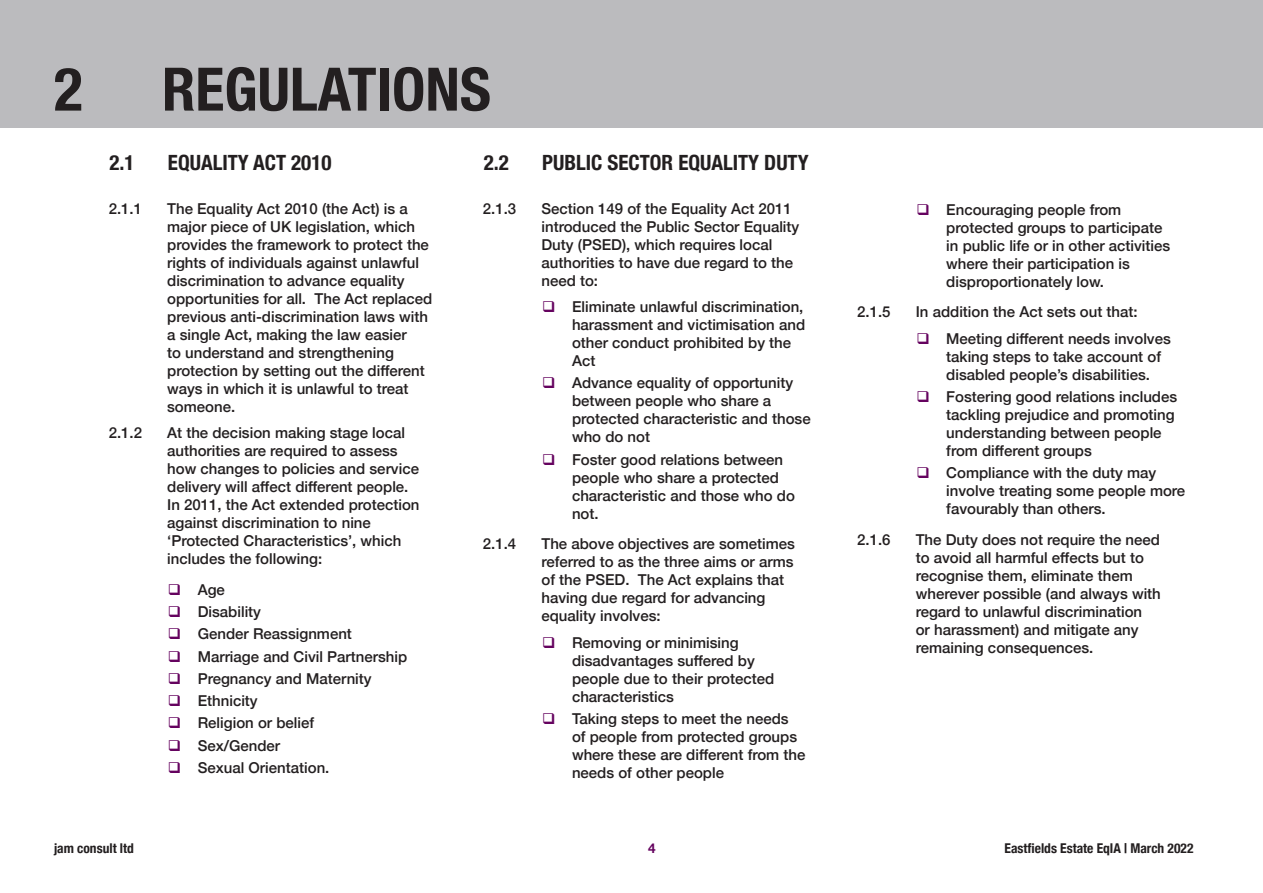
<style>
.page{position:relative;width:1263px;height:893px;background:#fff}
.page>*{position:absolute;margin:0;border:0;box-sizing:border-box;transform-origin:0 0}
.t1{font:700 condensed 60px "Helvetica Neue";color:#231f20}
.t2{font:700 condensed 21px "Helvetica Neue";color:#231f20}
.t3{font:500 15px/18px "Helvetica Neue";color:#231f20}
.t4{font:700 condensed 13.5px "Helvetica Neue";color:#231f20}
.t5{font:700 13.5px "Helvetica Neue";color:#65035f}
.s1{color:#65035f}
</style>
<div class="page">
<div style="left:0;top:0;width:1263px;height:128px;background:#bbbbbe"></div>
<h1 class="t1" style="left:54px;top:39px;width:30px">2</h1>
<h1 class="t1" style="left:162px;top:39px;width:330px">REGULATIONS</h1>
<h2 class="t2" style="left:109px;top:145px;width:27px">2.1</h2>
<h2 class="t2" style="left:168px;top:145px;width:165px">EQUALITY ACT 2010</h2>
<p class="t3" style="left:109px;top:198px;width:35px">2.1.1</p>
<p class="t3" style="left:167px;top:198px;width:267px">The Equality Act 2010 (the Act) is a major piece of UK legislation, which provides the framework to protect the rights of individuals against unlawful discrimination to advance equality opportunities for all. The Act replaced previous anti-discrimination laws with a single Act, making the law easier<br>to understand and strengthening protection by setting out the different ways in which it is unlawful to treat someone.</p>
<p class="t3" style="left:109px;top:423px;width:35px">2.1.2</p>
<p class="t3" style="left:167px;top:423px;width:254px">At the decision making stage local authorities are required to assess how changes to policies and service delivery will affect different people.<br>In 2011, the Act extended protection against discrimination to nine ‘Protected Characteristics’, which includes the following:</p>
<p class="t3" style="left:168px;top:579px;width:59px"><span class="s1">❑</span> Age</p>
<p class="t3" style="left:168px;top:602px;width:95px"><span class="s1">❑</span> Disability</p>
<p class="t3" style="left:168px;top:624px;width:185px"><span class="s1">❑</span> Gender Reassignment</p>
<p class="t3" style="left:168px;top:646px;width:241px"><span class="s1">❑</span> Marriage and Civil Partnership</p>
<p class="t3" style="left:168px;top:668px;width:205px"><span class="s1">❑</span> Pregnancy and Maternity</p>
<p class="t3" style="left:168px;top:691px;width:91px"><span class="s1">❑</span> Ethnicity</p>
<p class="t3" style="left:168px;top:713px;width:148px"><span class="s1">❑</span> Religion or belief</p>
<p class="t3" style="left:168px;top:735px;width:114px"><span class="s1">❑</span> Sex/Gender</p>
<p class="t3" style="left:168px;top:757px;width:163px"><span class="s1">❑</span> Sexual Orientation.</p>
<h2 class="t2" style="left:484px;top:145px;width:27px">2.2</h2>
<h2 class="t2" style="left:542px;top:145px;width:268px">PUBLIC SECTOR EQUALITY DUTY</h2>
<p class="t3" style="left:483px;top:198px;width:35px">2.1.3</p>
<p class="t3" style="left:541px;top:198px;width:259px">Section 149 of the Equality Act 2011 introduced the Public Sector Equality<br>Duty (PSED), which requires local authorities to have due regard to the need to:</p>
<p class="t3" style="left:572px;top:297px;width:235px;text-indent:-30px"><span class="s1">❑</span> Eliminate unlawful discrimination, harassment and victimisation and other conduct prohibited by the<br>Act</p>
<p class="t3" style="left:572px;top:373px;width:240px;text-indent:-30px"><span class="s1">❑</span> Advance equality of opportunity between people who share a protected characteristic and those who do not</p>
<p class="t3" style="left:572px;top:449px;width:224px;text-indent:-30px"><span class="s1">❑</span> Foster good relations between people who share a protected characteristic and those who do not.</p>
<p class="t3" style="left:483px;top:534px;width:35px">2.1.4</p>
<p class="t3" style="left:541px;top:534px;width:255px">The above objectives are sometimes referred to as the three aims or arms of the PSED. The Act explains that having due regard for advancing equality involves:</p>
<p class="t3" style="left:572px;top:632px;width:204px;text-indent:-30px"><span class="s1">❑</span> Removing or minimising disadvantages suffered by people due to their protected characteristics</p>
<p class="t3" style="left:572px;top:709px;width:235px;text-indent:-30px"><span class="s1">❑</span> Taking steps to meet the needs of people from protected groups where these are different from the needs of other people</p>
<p class="t3" style="left:946px;top:199px;width:225px;text-indent:-30px"><span class="s1">❑</span> Encouraging people from protected groups to participate in public life or in other activities where their participation is disproportionately low.</p>
<p class="t3" style="left:857px;top:302px;width:35px">2.1.5</p>
<p class="t3" style="left:916px;top:302px;width:224px">In addition the Act sets out that:</p>
<p class="t3" style="left:946px;top:328px;width:226px;text-indent:-30px"><span class="s1">❑</span> Meeting different needs involves taking steps to take account of disabled people’s disabilities.</p>
<p class="t3" style="left:946px;top:387px;width:232px;text-indent:-30px"><span class="s1">❑</span> Fostering good relations includes tackling prejudice and promoting understanding between people from different groups</p>
<p class="t3" style="left:946px;top:463px;width:241px;text-indent:-30px"><span class="s1">❑</span> Compliance with the duty may involve treating some people more favourably than others.</p>
<p class="t3" style="left:857px;top:530px;width:35px">2.1.6</p>
<p class="t3" style="left:916px;top:530px;width:247px">The Duty does not require the need to avoid all harmful effects but to recognise them, eliminate them wherever possible (and always with regard to unlawful discrimination<br>or harassment) and mitigate any remaining consequences.</p>
<p class="t4" style="left:54px;top:837px;width:81px">jam consult ltd</p>
<p class="t5" style="left:648px;top:838px;width:9px">4</p>
<p class="t4" style="left:1004px;top:837px;width:191px">Eastfields Estate EqIA | March 2022</p>
</div>
